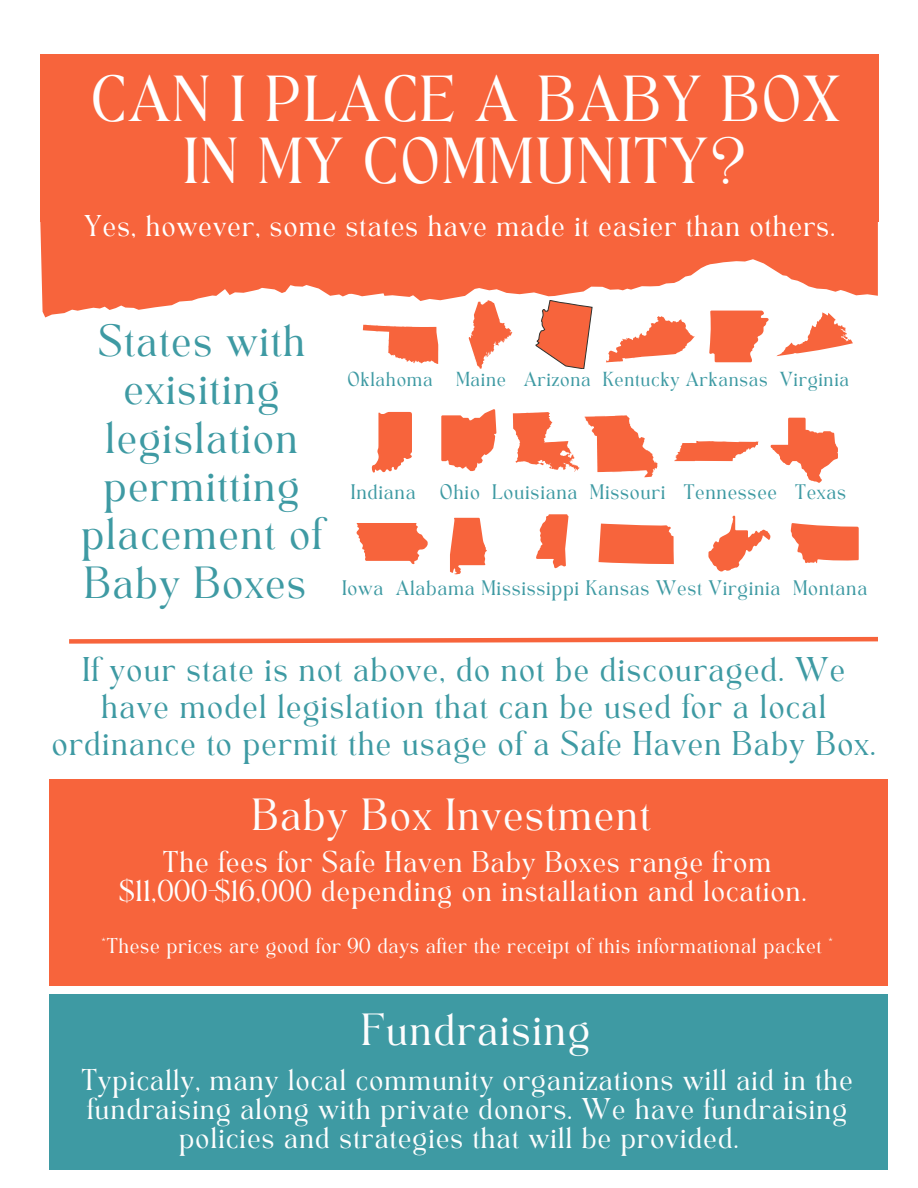
<style>
.page{position:relative;width:918px;height:1188px;background:#fff}
.page>*{position:absolute;margin:0;border:0;box-sizing:border-box;transform-origin:0 0}
.t1{font:45.45px "TAN Angleton";color:#fff}
.t2{font:31.5px/48.3px "TAN Angleton";color:#3e9aa3;text-align:center}
.t3{font:31.5px "TAN Angleton";color:#fdfdfd}
.t4{font:24px/37.2px "TAN Angleton";color:#3e9aa3;text-align:center}
.t5{font:21px/29.2px "TAN Angleton";color:#fdfdfd;text-align:center}
.t6{font:21px "TAN Angleton";color:#fff}
.t7{font:15px "TAN Angleton";color:#fdfdfd}
.t8{font:14.7px "TAN Angleton";color:#3e9aa3}
.t9{font:14.25px "TAN Angleton";color:#3e9aa3}
</style>
<div class="page">
<div style="left:40px;top:54px;width:838px;height:168px;background:#f7643c"></div>
<svg style="left:40px;top:222px;width:838px;height:95px;fill:#f7643c"></svg>
<svg style="left:363px;top:325px;width:75px;height:39px"></svg>
<svg style="left:469px;top:300px;width:43px;height:69px"></svg>
<svg style="left:536px;top:300px;width:56px;height:69px"></svg>
<svg style="left:606px;top:316px;width:89px;height:46px"></svg>
<svg style="left:709px;top:311px;width:60px;height:51px"></svg>
<svg style="left:776px;top:312px;width:77px;height:44px"></svg>
<svg style="left:371px;top:412px;width:41px;height:61px"></svg>
<svg style="left:441px;top:409px;width:55px;height:62px"></svg>
<svg style="left:513px;top:412px;width:66px;height:60px"></svg>
<svg style="left:585px;top:415px;width:72px;height:62px"></svg>
<svg style="left:674px;top:441px;width:85px;height:20px"></svg>
<svg style="left:771px;top:418px;width:67px;height:65px"></svg>
<svg style="left:356px;top:523px;width:72px;height:42px"></svg>
<svg style="left:450px;top:518px;width:37px;height:57px"></svg>
<svg style="left:536px;top:514px;width:33px;height:54px"></svg>
<svg style="left:599px;top:524px;width:75px;height:40px"></svg>
<svg style="left:708px;top:515px;width:63px;height:57px"></svg>
<svg style="left:791px;top:523px;width:68px;height:40px"></svg>
<svg style="left:69px;top:636px;width:809px;height:8px"></svg>
<div style="left:50px;top:779px;width:838px;height:207px;background:#f7643c"></div>
<div style="left:50px;top:995px;width:838px;height:175px;background:#3e9aa3"></div>
<p class="t1" style="left:90px;top:74px;width:752px">CAN I PLACE A BABY BOX</p>
<p class="t1" style="left:182px;top:137px;width:567px">IN MY COMMUNITY?</p>
<p class="t6" style="left:84px;top:215px;width:753px">Yes, however, some states have made it easier than others.</p>
<p class="t2" style="left:81px;top:322px;width:243px">States with exisiting legislation permitting placement of<br>Baby Boxes</p>
<p class="t9" style="left:347px;top:371px;width:87px">Oklahoma</p>
<p class="t9" style="left:456px;top:371px;width:395px">Maine Arizona Kentucky Arkansas Virginia</p>
<p class="t8" style="left:351px;top:484px;width:67px">Indiana</p>
<p class="t8" style="left:440px;top:484px;width:408px">Ohio Louisiana Missouri Tennessee Texas</p>
<p class="t8" style="left:342px;top:580px;width:528px">Iowa Alabama Mississippi Kansas West Virginia Montana</p>
<p class="t4" style="left:51px;top:655px;width:827px">If your state is not above, do not be discouraged. We have model legislation that can be used for a local ordinance to permit the usage of a Safe Haven Baby Box.</p>
<p class="t3" style="left:251px;top:797px;width:402px">Baby Box Investment</p>
<p class="t5" style="left:119px;top:850px;width:690px">The fees for Safe Haven Baby Boxes range from $11,000-$16,000 depending on installation and location.</p>
<p class="t7" style="left:101px;top:937px;width:733px">*These prices are good for 90 days after the receipt of this informational packet *</p>
<p class="t3" style="left:360px;top:1013px;width:232px">Fundraising</p>
<p class="t5" style="left:81px;top:1068px;width:774px">Typically, many local community organizations will aid in the</p>
<p class="t5" style="left:87px;top:1098px;width:763px">fundraising along with private donors. We have fundraising</p>
<p class="t5" style="left:179px;top:1127px;width:562px">policies and strategies that will be provided.</p>
</div>
